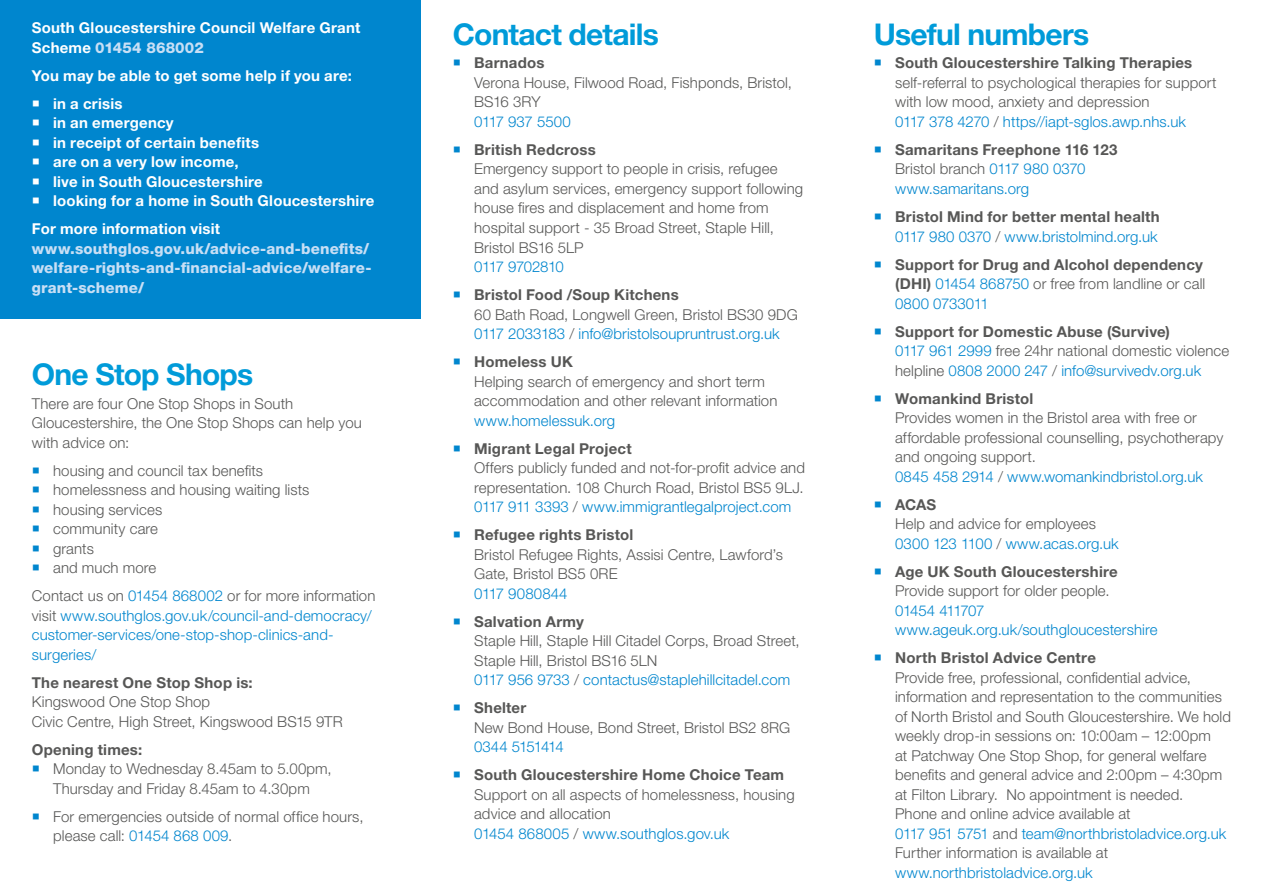
<style>
.page{position:relative;width:1263px;height:893px;background:#fff}
.page>*{position:absolute;margin:0;border:0;box-sizing:border-box;transform-origin:0 0}
.t1{font:700 30px "Helvetica Neue";letter-spacing:-.025em;color:#009bd9}
.t2{font:300 15px/19.5px "Helvetica Neue";letter-spacing:.005em;color:#575756}
.t3{font:300 15px/19.5px "Helvetica Neue";letter-spacing:.005em;color:#0086ce}
.t4{font:700 15px/19.5px "Helvetica Neue";letter-spacing:.015em;color:#fff}
.t5{font:700 15px/19.5px "Helvetica Neue";letter-spacing:.015em;color:#575756}
.t6{font:800 15px/19.5px "Helvetica Neue";letter-spacing:.01em;color:#c8dff5}
.t7{font:300 15px "Helvetica Neue";letter-spacing:-.015em;color:#0086ce}
.t8{font:300 15px "Helvetica Neue";letter-spacing:-.035em;color:#0086ce}
.t9{font:300 15px "Helvetica Neue";letter-spacing:-.07em;color:#0086ce}
.s1{font-weight:800;color:#c8dff5}
.s2{color:#0086ce}
.s3{color:#575756}
.s4{font-weight:700}
.s5{font-weight:700;color:#575756}
.s6{font-weight:300;color:#0086ce}
.s7{font-weight:300}
</style>
<div class="page">
<div style="left:0;top:0;width:420px;height:319px;background:#0086ce"></div>
<p class="t4" style="left:32px;top:18px;width:330px">South Gloucestershire Council Welfare Grant<br>Scheme <span class="s1">01454 868002</span></p>
<p class="t4" style="left:32px;top:65px;width:322px">You may be able to get some help if you are:</p>
<p class="t4" style="left:32px;top:93px;width:92px">○ in a crisis</p>
<p class="t4" style="left:32px;top:113px;width:143px">○ in an emergency</p>
<p class="t4" style="left:32px;top:132px;width:229px">○ in receipt of certain benefits</p>
<p class="t4" style="left:32px;top:152px;width:208px">○ are on a very low income,</p>
<p class="t4" style="left:32px;top:171px;width:232px">○ live in South Gloucestershire</p>
<p class="t4" style="left:32px;top:186px;width:344px;line-height:28px">○ looking for a home in South Gloucestershire<br>For more information visit</p>
<p class="t6" style="left:32px;top:238px;width:341px">www.southglos.gov.uk/advice-and-benefits/ welfare-rights-and-financial-advice/welfare&shy;grant-scheme/</p>
<h1 class="t1" style="left:32px;top:356px;width:223px">One Stop Shops</h1>
<p class="t2" style="left:32px;top:393px;width:331px">There are four One Stop Shops in South<br>Gloucestershire, the One Stop Shops can help you with advice on:</p>
<p class="t2" style="left:32px;top:460px;width:233px"><span class="s2">○</span> housing and council tax benefits</p>
<p class="t2" style="left:32px;top:480px;width:279px"><span class="s2">○</span> homelessness and housing waiting lists</p>
<p class="t2" style="left:32px;top:499px;width:132px"><span class="s2">○</span> housing services</p>
<p class="t2" style="left:32px;top:519px;width:128px"><span class="s2">○</span> community care</p>
<p class="t2" style="left:32px;top:538px;width:64px"><span class="s2">○</span> grants</p>
<p class="t2" style="left:32px;top:554px;width:345px;line-height:28px"><span class="s2">○</span> and much more<br>Contact us on <span class="s2">01454 868002</span> or for more information</p>
<p class="t3" style="left:32px;top:605px;width:341px"><span class="s3">visit</span> www.southglos.gov.uk/council-and-democracy/ customer-services/one-stop-shop-clinics-and&shy;surgeries/</p>
<p class="t5" style="left:32px;top:672px;width:222px">The nearest One Stop Shop is:</p>
<p class="t2" style="left:32px;top:692px;width:312px">Kingswood One Stop Shop<br>Civic Centre, High Street, Kingswood BS15 9TR</p>
<p class="t5" style="left:32px;top:739px;width:112px">Opening times:</p>
<p class="t2" style="left:32px;top:759px;width:301px;text-align:center"><span class="s2">○</span> Monday to Wednesday 8.45am to 5.00pm,<br>Thursday and Friday 8.45am to 4.30pm</p>
<p class="t2" style="left:53px;top:806px;width:312px;text-indent:-21px"><span class="s2">○</span> For emergencies outside of normal office hours, please call: <span class="s2">01454 868 009</span>.</p>
<h1 class="t1" style="left:453px;top:15px;width:208px">Contact details</h1>
<p class="t2" style="left:474px;top:53px;width:319px;text-indent:-21px"><span class="s2">○</span> <span class="s4">Barnados<br></span>Verona House, Filwood Road, Fishponds, Bristol,<br>BS16 3RY</p>
<p class="t7" style="left:474px;top:112px;width:98px">0117 937 5500</p>
<p class="t2" style="left:474px;top:140px;width:331px;text-indent:-21px"><span class="s2">○</span> <span class="s4">British Redcross<br></span>Emergency support to people in crisis, refugee and asylum services, emergency support following house fires and displacement and home from hospital support - 35 Broad Street, Staple Hill, Bristol BS16 5LP</p>
<p class="t8" style="left:474px;top:257px;width:91px">0117 9702810</p>
<p class="t3" style="left:474px;top:285px;width:325px;text-indent:-21px">○ <span class="s5">Bristol Food /Soup Kitchens<br></span><span class="s3">60 Bath Road, Longwell Green, Bristol BS30 9DG<br></span>0117 2033183 <span class="s3">/</span> info@bristolsoupruntrust.org.uk</p>
<p class="t2" style="left:474px;top:352px;width:305px;text-indent:-21px"><span class="s2">○</span> <span class="s4">Homeless UK<br></span>Helping search of emergency and short term accommodation and other relevant information</p>
<p class="t3" style="left:474px;top:410px;width:143px">www.homelessuk.org</p>
<p class="t2" style="left:474px;top:438px;width:332px;text-indent:-21px"><span class="s2">○</span> <span class="s4">Migrant Legal Project<br></span>Offers publicly funded and not-for-profit advice and representation. 108 Church Road, Bristol BS5 9LJ.<br><span class="s2">0117 911 3393</span> / <span class="s2">www.immigrantlegalproject.com</span></p>
<p class="t2" style="left:474px;top:525px;width:310px;text-indent:-21px"><span class="s2">○</span> <span class="s4">Refugee rights Bristol<br></span>Bristol Refugee Rights, Assisi Centre, Lawford’s<br>Gate, Bristol BS5 0RE</p>
<p class="t3" style="left:474px;top:583px;width:95px">0117 9080844</p>
<p class="t2" style="left:474px;top:611px;width:327px;text-indent:-21px"><span class="s2">○</span> <span class="s4">Salvation Army<br></span>Staple Hill, Staple Hill Citadel Corps, Broad Street, Staple Hill, Bristol BS16 5LN<br><span class="s2">0117 956 9733</span> / <span class="s2">contactus@staplehillcitadel.com</span></p>
<p class="t2" style="left:474px;top:698px;width:318px;text-indent:-21px"><span class="s2">○</span> <span class="s4">Shelter<br></span>New Bond House, Bond Street, Bristol BS2 8RG</p>
<p class="t9" style="left:474px;top:738px;width:91px">0344 5151414</p>
<p class="t2" style="left:474px;top:765px;width:322px;text-indent:-21px"><span class="s2">○</span> <span class="s4">South Gloucestershire Home Choice Team </span>Support on all aspects of homelessness, housing advice and allocation<br><span class="s2">01454 868005</span> / <span class="s2">www.southglos.gov.uk</span></p>
<h1 class="t1" style="left:874px;top:15px;width:217px">Useful numbers</h1>
<p class="t2" style="left:895px;top:53px;width:323px;text-indent:-21px"><span class="s2">○</span> <span class="s4">South Gloucestershire Talking Therapies </span>self-referral to psychological therapies for support with low mood, anxiety and depression<br><span class="s2">0117 378 4270</span> / <span class="s2">https//iapt-sglos.awp.nhs.uk</span></p>
<p class="t3" style="left:895px;top:140px;width:224px;text-indent:-21px">○ <span class="s5">Samaritans Freephone 116 123<br></span><span class="s3">Bristol branch</span> 0117 980 0370 www.samaritans.org</p>
<p class="t3" style="left:874px;top:207px;width:287px;text-align:right">○ <span class="s5">Bristol Mind for better mental health<br></span>0117 980 0370 <span class="s3">/</span> www.bristolmind.org.uk</p>
<p class="t5" style="left:895px;top:254px;width:312px;text-indent:-21px"><span class="s2">○</span> Support for Drug and Alcohol dependency (DHI) <span class="s6">01454 868750</span> <span class="s7">or free from landline or call<br></span><span class="s6">0800 0733011</span></p>
<p class="t3" style="left:895px;top:321px;width:336px;text-indent:-21px">○ <span class="s5">Support for Domestic Abuse (Survive)<br></span>0117 961 2999 <span class="s3">free 24hr national domestic violence helpline</span> 0808 2000 247 <span class="s3">/</span> info@survivedv.org.uk</p>
<p class="t2" style="left:895px;top:388px;width:330px;text-indent:-21px"><span class="s2">○</span> <span class="s4">Womankind Bristol<br></span>Provides women in the Bristol area with free or affordable professional counselling, psychotherapy and ongoing support.<br><span class="s2">0845 458 2914</span> / <span class="s2">www.womankindbristol.org.uk</span></p>
<p class="t2" style="left:895px;top:494px;width:225px;text-indent:-21px"><span class="s2">○</span> <span class="s4">ACAS<br></span>Help and advice for employees<br><span class="s2">0300 123 1100</span> / <span class="s2">www.acas.org.uk</span></p>
<p class="t2" style="left:895px;top:561px;width:224px;text-indent:-21px"><span class="s2">○</span> <span class="s4">Age UK South Gloucestershire<br></span>Provide support for older people.</p>
<p class="t3" style="left:895px;top:600px;width:264px">01454 411707 www.ageuk.org.uk/southgloucestershire</p>
<p class="t2" style="left:895px;top:648px;width:337px;text-indent:-21px"><span class="s2">○</span> <span class="s4">North Bristol Advice Centre<br></span>Provide free, professional, confidential advice, information and representation to the communities of North Bristol and South Gloucestershire. We hold weekly drop-in sessions on: 10:00am – 12:00pm<br>at Patchway One Stop Shop, for general welfare benefits and general advice and 2:00pm – 4:30pm at Filton Library. No appointment is needed.<br>Phone and online advice available at<br><span class="s2">0117 951 5751</span> and <span class="s2">team@northbristoladvice.org.uk </span>Further information is available at</p>
<p class="t3" style="left:895px;top:862px;width:199px">www.northbristoladvice.org.uk</p>
</div>
